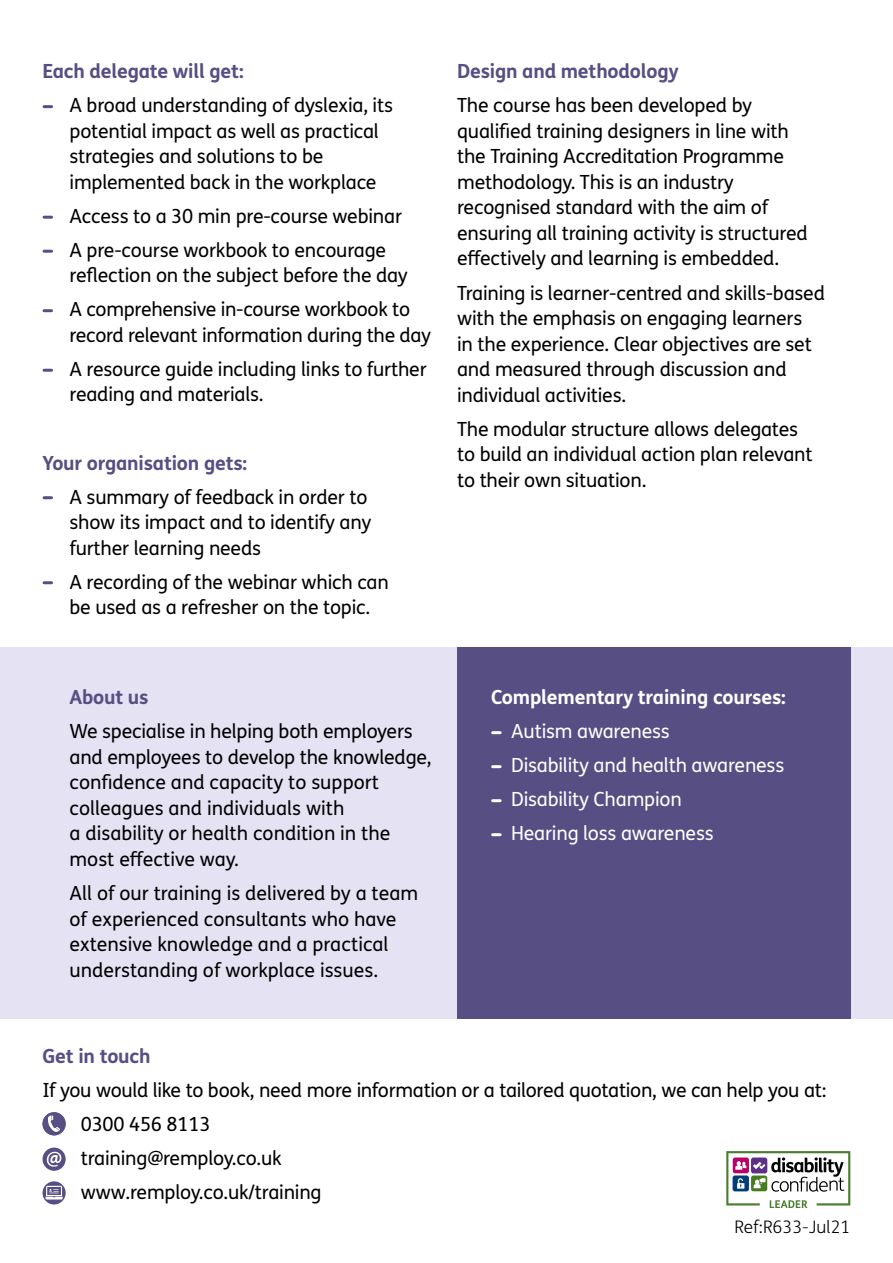
<style>
.page{position:relative;width:893px;height:1263px;background:#fff}
.page>*{position:absolute;margin:0;border:0;box-sizing:border-box;transform-origin:0 0}
.t1{font:19.5px/25.5px "FS Me Pro";letter-spacing:-.01em;color:#000}
.t2{font:19.5px/34px "FS Me Pro";letter-spacing:-.01em;color:#fff}
.t3{font:700 19.5px "FS Me Pro";letter-spacing:-.01em;color:#574e84}
.t4{font:700 19.5px "FS Me Pro";letter-spacing:-.01em;color:#fff}
.t5{font:300 17.25px "FS Me Pro";color:#000}
</style>
<div class="page">
<svg style="left:44px;top:105px;width:8px;height:3px"></svg>
<svg style="left:44px;top:216px;width:8px;height:3px"></svg>
<svg style="left:44px;top:250px;width:8px;height:3px"></svg>
<svg style="left:44px;top:309px;width:8px;height:3px"></svg>
<svg style="left:44px;top:369px;width:8px;height:3px"></svg>
<svg style="left:44px;top:496px;width:8px;height:3px"></svg>
<svg style="left:44px;top:581px;width:8px;height:3px"></svg>
<div style="left:43px;top:1112px;width:23px;height:23px;background:#574e84;border-radius:50%"></div>
<svg style="left:48px;top:1115px;width:12px;height:17px"></svg>
<svg style="left:43px;top:1147px;width:23px;height:24px"></svg>
<svg style="left:46px;top:1152px;width:15px;height:14px"></svg>
<svg style="left:43px;top:1181px;width:23px;height:23px"></svg>
<svg style="left:46px;top:1186px;width:17px;height:13px"></svg>
<svg style="left:726px;top:1151px;width:124px;height:57px"></svg>
<div style="left:0;top:647px;width:893px;height:372px;background:#e4e2f3"></div>
<div style="left:457px;top:647px;width:393px;height:372px;background:#574e84"></div>
<svg style="left:493px;top:731px;width:7px;height:3px"></svg>
<svg style="left:493px;top:765px;width:7px;height:3px"></svg>
<svg style="left:493px;top:799px;width:7px;height:3px"></svg>
<svg style="left:493px;top:833px;width:7px;height:3px"></svg>
<p class="t3" style="left:43px;top:56px;width:203px">Each delegate will get:</p>
<p class="t1" style="left:70px;top:92px;width:325px">A broad understanding of dyslexia, its potential impact as well as practical strategies and solutions to be implemented back in the workplace</p>
<p class="t1" style="left:70px;top:199px;width:334px;line-height:34px">Access to a 30 min pre-course webinar<br>A pre-course workbook to encourage</p>
<p class="t1" style="left:70px;top:258px;width:342px;line-height:34px">reflection on the subject before the day<br>A comprehensive in-course workbook to</p>
<p class="t1" style="left:70px;top:318px;width:363px;line-height:34px">record relevant information during the day<br>A resource guide including links to further</p>
<p class="t1" style="left:70px;top:381px;width:196px">reading and materials.</p>
<p class="t3" style="left:43px;top:447px;width:206px">Your organisation gets:</p>
<p class="t1" style="left:70px;top:483px;width:303px">A summary of feedback in order to show its impact and to identify any further learning needs</p>
<p class="t1" style="left:70px;top:568px;width:321px">A recording of the webinar which can be used as a refresher on the topic.</p>
<p class="t3" style="left:457px;top:56px;width:223px">Design and methodology</p>
<p class="t1" style="left:457px;top:92px;width:352px">The course has been developed by qualified training designers in line with the Training Accreditation Programme methodology. This is an industry recognised standard with the aim of ensuring all training activity is structured effectively and learning is embedded.</p>
<p class="t1" style="left:457px;top:280px;width:369px">Training is learner-centred and skills-based with the emphasis on engaging learners<br>in the experience. Clear objectives are set and measured through discussion and individual activities.</p>
<p class="t1" style="left:457px;top:416px;width:357px">The modular structure allows delegates to build an individual action plan relevant to their own situation.</p>
<p class="t3" style="left:70px;top:682px;width:80px">About us</p>
<p class="t1" style="left:70px;top:718px;width:364px">We specialise in helping both employers and employees to develop the knowledge, confidence and capacity to support colleagues and individuals with<br>a disability or health condition in the most effective way.</p>
<p class="t1" style="left:70px;top:880px;width:350px">All of our training is delivered by a team of experienced consultants who have extensive knowledge and a practical understanding of workplace issues.</p>
<p class="t4" style="left:491px;top:682px;width:296px">Complementary training courses:</p>
<p class="t2" style="left:511px;top:714px;width:275px">Autism awareness<br>Disability and health awareness<br>Disability Champion<br>Hearing loss awareness</p>
<p class="t3" style="left:43px;top:1041px;width:110px">Get in touch</p>
<p class="t1" style="left:81px;top:1073px;width:747px;line-height:34px;text-indent:-38px">If you would like to book, need more information or a tailored quotation, we can help you at:<br>0300 456 8113<br>training@remploy.co.uk<br>www.remploy.co.uk/training</p>
<p class="t5" style="left:735px;top:1215px;width:117px">Ref:R633-Jul21</p>
</div>
